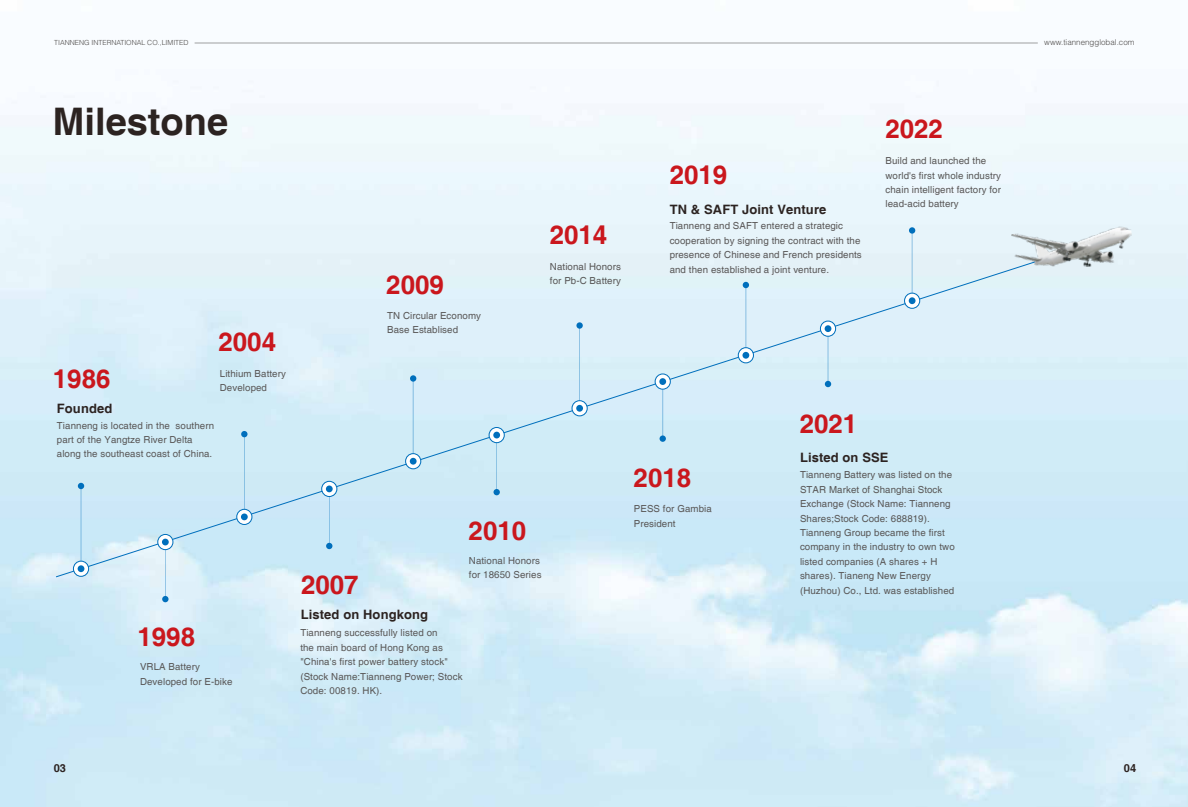
<style>
.page{position:relative;width:1188px;height:807px;background:#fff}
.page>*{position:absolute;margin:0;border:0;box-sizing:border-box;transform-origin:0 0}
.t1{font:700 38px "Helvetica";color:#2c2321}
.t2{font:700 25.9px "Helvetica";color:#ca171d}
.t3{font:700 12.9px "Helvetica";letter-spacing:.01em;color:#2c2321}
.t4{font:700 11px "Helvetica";color:#2c2321}
.t5{font:9.7px/14.4px "Helvetica";letter-spacing:.01em;color:#595757}
.t6{font:300 8px "Helvetica";color:#4c4948}
.t7{font:300 7px "Helvetica";color:#4c4948}
</style>
<div class="page">
<img style="left:0;top:42px;width:1188px;height:765px">
<hr style="left:195px;top:43px;width:843px;height:1px;background:#9fa0a0">
<svg style="left:55px;top:261px;width:981px;height:317px;background:#d4ecf8"></svg>
<img style="left:1011px;top:222px;width:123px;height:52px">
<hr style="left:165px;top:542px;width:1px;height:59px;background:#006fbc">
<div style="left:162px;top:596px;width:7px;height:6px;background:#006fbc;border-radius:50%"></div>
<svg style="left:158px;top:534px;width:15px;height:16px"></svg>
<div style="left:157px;top:534px;width:16px;height:16px;border:1px solid #006fbc;border-radius:50%"></div>
<div style="left:162px;top:539px;width:7px;height:6px;background:#006fbc;border-radius:50%"></div>
<hr style="left:81px;top:485px;width:1px;height:84px;background:#006fbc">
<svg style="left:78px;top:483px;width:6px;height:6px"></svg>
<svg style="left:73px;top:561px;width:16px;height:15px"></svg>
<div style="left:73px;top:561px;width:16px;height:16px;border:1px solid #006fbc;border-radius:50%"></div>
<div style="left:78px;top:565px;width:6px;height:7px;background:#006fbc;border-radius:50%"></div>
<hr style="left:244px;top:434px;width:1px;height:83px;background:#006fbc">
<div style="left:241px;top:431px;width:7px;height:6px;background:#006fbc;border-radius:50%"></div>
<svg style="left:237px;top:509px;width:15px;height:15px"></svg>
<div style="left:236px;top:509px;width:16px;height:16px;border:1px solid #006fbc;border-radius:50%"></div>
<div style="left:241px;top:514px;width:7px;height:6px;background:#006fbc;border-radius:50%"></div>
<hr style="left:329px;top:489px;width:1px;height:59px;background:#006fbc">
<svg style="left:326px;top:543px;width:6px;height:6px"></svg>
<svg style="left:322px;top:481px;width:15px;height:16px"></svg>
<div style="left:321px;top:481px;width:16px;height:16px;border:1px solid #006fbc;border-radius:50%"></div>
<div style="left:326px;top:486px;width:7px;height:6px;background:#006fbc;border-radius:50%"></div>
<hr style="left:413px;top:378px;width:1px;height:83px;background:#006fbc">
<div style="left:410px;top:375px;width:6px;height:7px;background:#006fbc;border-radius:50%"></div>
<svg style="left:406px;top:454px;width:15px;height:15px"></svg>
<div style="left:405px;top:453px;width:16px;height:16px;border:1px solid #006fbc;border-radius:50%"></div>
<div style="left:410px;top:458px;width:7px;height:7px;background:#006fbc;border-radius:50%"></div>
<hr style="left:496px;top:435px;width:1px;height:59px;background:#006fbc">
<svg style="left:494px;top:489px;width:6px;height:6px"></svg>
<svg style="left:489px;top:427px;width:15px;height:16px"></svg>
<div style="left:489px;top:427px;width:16px;height:16px;border:1px solid #006fbc;border-radius:50%"></div>
<div style="left:493px;top:432px;width:7px;height:6px;background:#006fbc;border-radius:50%"></div>
<hr style="left:579px;top:325px;width:1px;height:83px;background:#006fbc">
<svg style="left:576px;top:322px;width:7px;height:7px"></svg>
<svg style="left:572px;top:401px;width:15px;height:15px"></svg>
<div style="left:572px;top:400px;width:16px;height:16px;border:1px solid #006fbc;border-radius:50%"></div>
<div style="left:576px;top:405px;width:7px;height:7px;background:#006fbc;border-radius:50%"></div>
<hr style="left:662px;top:382px;width:1px;height:59px;background:#006fbc">
<div style="left:660px;top:435px;width:6px;height:7px;background:#006fbc;border-radius:50%"></div>
<svg style="left:655px;top:374px;width:15px;height:15px"></svg>
<div style="left:655px;top:373px;width:16px;height:17px;border:1px solid #006fbc;border-radius:50%"></div>
<div style="left:659px;top:378px;width:7px;height:7px;background:#006fbc;border-radius:50%"></div>
<hr style="left:746px;top:284px;width:1px;height:71px;background:#006fbc">
<svg style="left:743px;top:282px;width:6px;height:6px"></svg>
<svg style="left:738px;top:348px;width:15px;height:15px"></svg>
<div style="left:738px;top:347px;width:16px;height:16px;border:1px solid #006fbc;border-radius:50%"></div>
<div style="left:742px;top:352px;width:7px;height:7px;background:#006fbc;border-radius:50%"></div>
<hr style="left:912px;top:230px;width:1px;height:71px;background:#006fbc">
<div style="left:909px;top:227px;width:6px;height:7px;background:#006fbc;border-radius:50%"></div>
<svg style="left:905px;top:293px;width:15px;height:15px"></svg>
<div style="left:904px;top:293px;width:16px;height:16px;border:1px solid #006fbc;border-radius:50%"></div>
<div style="left:909px;top:297px;width:7px;height:7px;background:#006fbc;border-radius:50%"></div>
<hr style="left:828px;top:329px;width:1px;height:57px;background:#006fbc">
<svg style="left:825px;top:381px;width:6px;height:6px"></svg>
<svg style="left:820px;top:321px;width:16px;height:15px"></svg>
<div style="left:820px;top:321px;width:16px;height:16px;border:1px solid #006fbc;border-radius:50%"></div>
<div style="left:825px;top:325px;width:6px;height:7px;background:#006fbc;border-radius:50%"></div>
<p class="t7" style="left:54px;top:38px;width:136px">TIANNENG INTERNATIONAL CO.,LIMITED</p>
<p class="t6" style="left:1044px;top:38px;width:92px">www.tiannengglobal.com</p>
<h1 class="t1" style="left:53px;top:99px;width:177px">Milestone</h1>
<h2 class="t2" style="left:219px;top:326px;width:59px">2004</h2>
<p class="t5" style="left:220px;top:366px;width:68px">Lithium Battery<br>Developed</p>
<h2 class="t2" style="left:53px;top:363px;width:59px">1986</h2>
<p class="t5" style="left:57px;top:418px;width:159px">Tianneng is located in the southern part of the Yangtze River Delta along the southeast coast of China.</p>
<h3 class="t3" style="left:57px;top:401px;width:57px">Founded</h3>
<h2 class="t2" style="left:138px;top:621px;width:59px">1998</h2>
<p class="t5" style="left:140px;top:660px;width:94px">VRLA Battery<br>Developed for E-bike</p>
<h2 class="t2" style="left:386px;top:269px;width:59px">2009</h2>
<p class="t5" style="left:387px;top:308px;width:95px">TN Circular Economy<br>Base Establised</p>
<h2 class="t2" style="left:550px;top:219px;width:59px">2014</h2>
<p class="t5" style="left:550px;top:259px;width:73px">National Honors for Pb-C Battery</p>
<h2 class="t2" style="left:670px;top:160px;width:59px">2019</h2>
<p class="t5" style="left:670px;top:219px;width:194px">Tianneng and SAFT entered a strategic cooperation by signing the contract with the presence of Chinese and French presidents and then established a joint venture.</p>
<h3 class="t3" style="left:670px;top:201px;width:158px">TN &amp; SAFT Joint Venture</h3>
<h2 class="t2" style="left:885px;top:113px;width:59px">2022</h2>
<p class="t5" style="left:885px;top:154px;width:117px">Build and launched the world's first whole industry chain intelligent factory for lead-acid battery</p>
<h2 class="t2" style="left:469px;top:515px;width:59px">2010</h2>
<p class="t5" style="left:469px;top:554px;width:74px">National Honors for 18650 Series</p>
<h2 class="t2" style="left:301px;top:569px;width:59px">2007</h2>
<h3 class="t3" style="left:301px;top:606px;width:129px">Listed on Hongkong</h3>
<p class="t5" style="left:300px;top:626px;width:164px">Tianneng successfully listed on<br>the main board of Hong Kong as "China's first power battery stock" (Stock Name:Tianneng Power; Stock<br>Code: 00819. HK).</p>
<h2 class="t2" style="left:634px;top:462px;width:59px">2018</h2>
<p class="t5" style="left:634px;top:502px;width:79px">PESS for Gambia<br>President</p>
<h2 class="t2" style="left:800px;top:408px;width:59px">2021</h2>
<p class="t5" style="left:800px;top:468px;width:156px">Tianneng Battery was listed on the<br>STAR Market of Shanghai Stock<br>Exchange (Stock Name: Tianneng<br>Shares;Stock Code: 688819).<br>Tianneng Group became the first company in the industry to own two listed companies (A shares + H shares). Tianeng New Energy (Huzhou) Co., Ltd. was established</p>
<h3 class="t3" style="left:800px;top:450px;width:90px">Listed on SSE</h3>
<p class="t4" style="left:54px;top:761px;width:14px">03</p>
<p class="t4" style="left:1124px;top:761px;width:14px">04</p>
</div>
